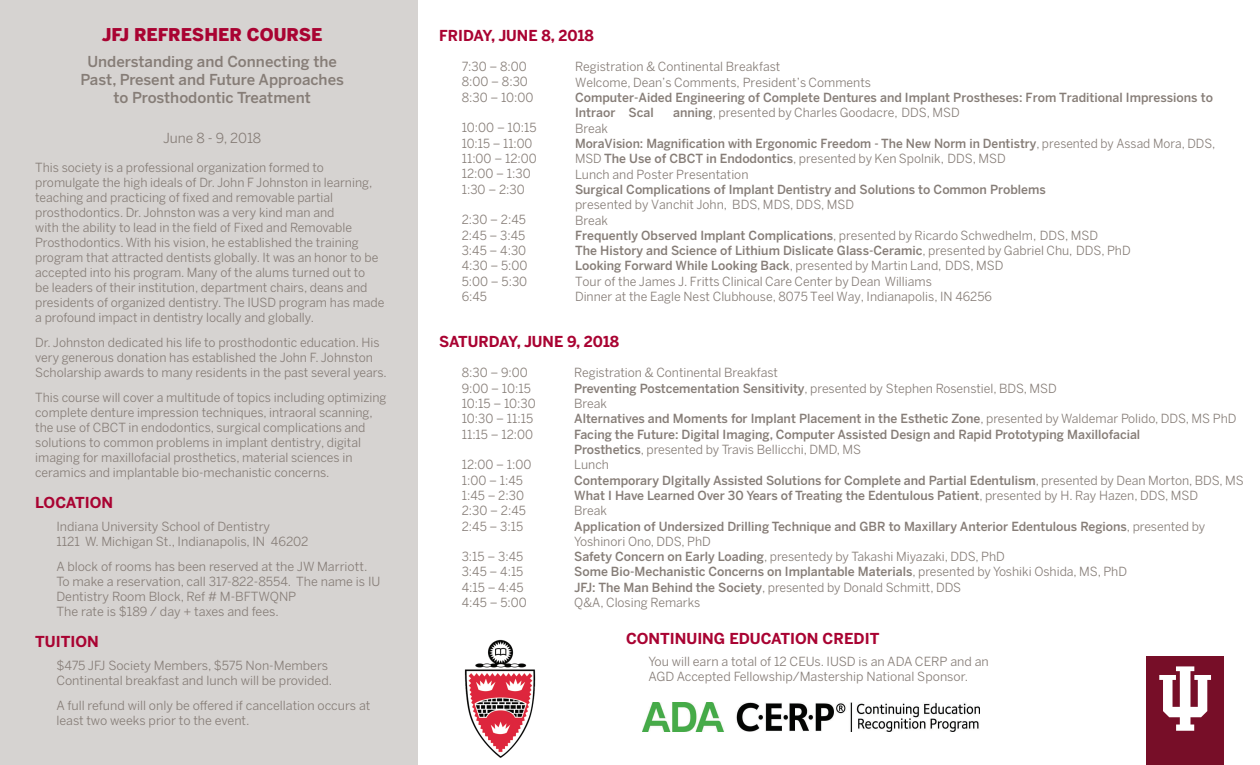
<style>
.page{position:relative;width:1260px;height:765px;background:#fff}
.page>*{position:absolute;margin:0;border:0;box-sizing:border-box;transform-origin:0 0}
.t1{font:900 17.5px "Benton Sans";color:#a90332}
.t2{font:500 15px "Benton Sans";color:#867d77}
.t3{font:700 15px "Benton Sans";color:#a90332}
.t4{font:13.75px "Benton Sans";color:#867d77}
.t5{font:12.5px/15px "Benton Sans";color:#867d77}
.t6{font:500 12.5px/15.2px "Benton Sans";color:#867d77}
.t7{font:12.5px "Benton Sans";color:#867d77;scale:.96 1}
.s1{font-weight:400}
.s2{font-weight:500}
</style>
<div class="page">
<div style="left:0;top:0;width:418px;height:765px;background:#d6d3d1"></div>
<img style="left:643px;top:703px;width:337px;height:28px">
<img style="left:464px;top:639px;width:71px;height:119px">
<div style="left:1146px;top:657px;width:78px;height:108px;background:#770e28"></div>
<svg style="left:1159px;top:666px;width:52px;height:65px"></svg>
<p class="t1" style="left:102px;top:24px;width:222px">JFJ REFRESHER COURSE</p>
<p class="t2" style="left:87px;top:52px;width:251px">Understanding and Connecting the</p>
<p class="t2" style="left:80px;top:70px;width:265px">Past, Present and Future Approaches</p>
<p class="t2" style="left:114px;top:88px;width:199px">to Prosthodontic Treatment</p>
<p class="t4" style="left:163px;top:130px;width:100px">June 8 - 9, 2018</p>
<p class="t5" style="left:35px;top:160px;width:351px">This society is a professional organization formed to promulgate the high ideals of Dr. John F Johnston in learning, teaching and practicing of fixed and removable partial prosthodontics. Dr. Johnston was a very kind man and<br>with the ability to lead in the field of Fixed and Removable Prosthodontics. With his vision, he established the training program that attracted dentists globally. It was an honor to be accepted into his program. Many of the alums turned out to<br>be leaders of their institution, department chairs, deans and presidents of organized dentistry. The IUSD program has made a profound impact in dentistry locally and globally.</p>
<p class="t5" style="left:35px;top:335px;width:353px">Dr. Johnston dedicated his life to prosthodontic education. His very generous donation has established the John F. Johnston<br>Scholarship awards to many residents in the past several years.</p>
<p class="t5" style="left:35px;top:390px;width:353px">This course will cover a multitude of topics including optimizing complete denture impression techniques, intraoral scanning, the use of CBCT in endodontics, surgical complications and solutions to common problems in implant dentistry, digital imaging for maxillofacial prosthetics, material sciences in ceramics and implantable bio-mechanistic concerns.</p>
<p class="t3" style="left:35px;top:493px;width:79px">LOCATION</p>
<p class="t5" style="left:56px;top:519px;width:215px">Indiana University School of Dentistry</p>
<p class="t5" style="left:56px;top:534px;width:254px">1121 W. Michigan St., Indianapolis, IN 46202</p>
<p class="t5" style="left:56px;top:559px;width:326px">A block of rooms has been reserved at the JW Marriott.<br>To make a reservation, call 317-822-8554. The name is IU<br>Dentistry Room Block, Ref # M-BFTWQNP</p>
<p class="t5" style="left:56px;top:604px;width:224px">The rate is $189 / day + taxes and fees.</p>
<p class="t3" style="left:35px;top:632px;width:65px">TUITION</p>
<p class="t5" style="left:56px;top:658px;width:273px">$475 JFJ Society Members, $575 Non-Members</p>
<p class="t5" style="left:56px;top:673px;width:277px">Continental breakfast and lunch will be provided.</p>
<p class="t5" style="left:56px;top:698px;width:316px">A full refund will only be offered if cancellation occurs at least two weeks prior to the event.</p>
<p class="t3" style="left:439px;top:26px;width:156px">FRIDAY, JUNE 8, 2018</p>
<p class="t5" style="left:462px;top:59px;width:67px">7:30 – 8:00</p>
<p class="t5" style="left:462px;top:74px;width:68px">8:00 – 8:30</p>
<p class="t5" style="left:462px;top:90px;width:73px">8:30 – 10:00</p>
<p class="t5" style="left:462px;top:120px;width:76px">10:00 – 10:15</p>
<p class="t7" style="left:462px;top:136px;width:75px">10:15 – 11:00</p>
<p class="t5" style="left:462px;top:151px;width:77px">11:00 – 12:00</p>
<p class="t5" style="left:462px;top:166px;width:71px">12:00 – 1:30</p>
<p class="t5" style="left:462px;top:182px;width:65px">1:30 – 2:30</p>
<p class="t5" style="left:462px;top:212px;width:66px">2:30 – 2:45</p>
<p class="t5" style="left:462px;top:228px;width:65px">2:45 – 3:45</p>
<p class="t5" style="left:462px;top:243px;width:66px">3:45 – 4:30</p>
<p class="t5" style="left:462px;top:258px;width:67px">4:30 – 5:00</p>
<p class="t5" style="left:462px;top:274px;width:67px">5:00 – 5:30</p>
<p class="t5" style="left:462px;top:289px;width:27px">6:45</p>
<p class="t6" style="left:575px;top:59px;width:640px"><span class="s1">Registration &amp; Continental Breakfast<br>Welcome, Dean’s Comments, President’s Comments<br></span>Computer-Aided Engineering of Complete Dentures and Implant Prostheses: From Traditional Impressions to Intraor Scal</p>
<p class="t5" style="left:673px;top:105px;width:288px"><span class="s2">anning</span>, presented by Charles Goodacre, DDS, MSD</p>
<p class="t5" style="left:575px;top:121px;width:642px">Break<br><span class="s2">MoraVision: Magnification with Ergonomic Freedom - The New Norm in Dentistry</span>, presented by Assad Mora, DDS, MSD <span class="s2">The Use of CBCT in Endodontics</span>, presented by Ken Spolnik, DDS, MSD<br>Lunch and Poster Presentation<br><span class="s2">Surgical Complications of Implant Dentistry and Solutions to Common Problems<br></span>presented by Vanchit John, BDS, MDS, DDS, MSD<br>Break<br><span class="s2">Frequently Observed Implant Complications</span>, presented by Ricardo Schwedhelm, DDS, MSD<br><span class="s2">The History and Science of Lithium Dislicate Glass-Ceramic</span>, presented by Gabriel Chu, DDS, PhD<br><span class="s2">Looking Forward While Looking Back</span>, presented by Martin Land, DDS, MSD<br>Tour of the James J. Fritts Clinical Care Center by Dean Williams<br>Dinner at the Eagle Nest Clubhouse, 8075 Teel Way, Indianapolis, IN 46256</p>
<p class="t3" style="left:439px;top:332px;width:181px">SATURDAY, JUNE 9, 2018</p>
<p class="t5" style="left:462px;top:365px;width:68px">8:30 – 9:00</p>
<p class="t5" style="left:574px;top:365px;width:205px">Registration &amp; Continental Breakfast</p>
<p class="t5" style="left:462px;top:381px;width:71px">9:00 – 10:15</p>
<p class="t5" style="left:574px;top:381px;width:484px"><span class="s2">Preventing Postcementation Sensitivity</span>, presented by Stephen Rosenstiel, BDS, MSD</p>
<p class="t5" style="left:462px;top:396px;width:76px">10:15 – 10:30</p>
<p class="t5" style="left:574px;top:396px;width:34px">Break</p>
<p class="t5" style="left:462px;top:411px;width:73px">10:30 – 11:15</p>
<p class="t6" style="left:574px;top:411px;width:664px">Alternatives and Moments for Implant Placement in the Esthetic Zone<span class="s1">, presented by Waldemar Polido, DDS, MS PhD</span></p>
<p class="t5" style="left:462px;top:427px;width:73px">11:15 – 12:00</p>
<p class="t6" style="left:574px;top:427px;width:568px">Facing the Future: Digital Imaging, Computer Assisted Design and Rapid Prototyping Maxillofacial</p>
<p class="t5" style="left:574px;top:442px;width:288px"><span class="s2">Prosthetics</span>, presented by Travis Bellicchi, DMD, MS</p>
<p class="t5" style="left:462px;top:457px;width:71px">12:00 – 1:00</p>
<p class="t5" style="left:574px;top:457px;width:36px">Lunch</p>
<p class="t5" style="left:462px;top:473px;width:63px">1:00 – 1:45</p>
<p class="t6" style="left:574px;top:473px;width:671px">Contemporary DIgitally Assisted Solutions for Complete and Partial Edentulism<span class="s1">, presented by Dean Morton, BDS, MS</span></p>
<p class="t5" style="left:462px;top:488px;width:64px">1:45 – 2:30</p>
<p class="t6" style="left:574px;top:488px;width:625px">What I Have Learned Over 30 Years of Treating the Edentulous Patient<span class="s1">, presented by H. Ray Hazen, DDS, MSD</span></p>
<p class="t5" style="left:462px;top:503px;width:66px">2:30 – 2:45</p>
<p class="t5" style="left:574px;top:503px;width:34px">Break</p>
<p class="t5" style="left:462px;top:519px;width:63px">2:45 – 3:15</p>
<p class="t6" style="left:574px;top:519px;width:633px">Application of Undersized Drilling Technique and GBR to Maxillary Anterior Edentulous Regions<span class="s1">, presented by</span></p>
<p class="t5" style="left:574px;top:534px;width:138px">Yoshinori Ono, DDS, PhD</p>
<p class="t5" style="left:462px;top:549px;width:63px">3:15 – 3:45</p>
<p class="t5" style="left:574px;top:549px;width:432px"><span class="s2">Safety Concern on Early Loading</span>, presentedy by Takashi Miyazaki, DDS, PhD</p>
<p class="t5" style="left:462px;top:564px;width:63px">3:45 – 4:15</p>
<p class="t6" style="left:574px;top:564px;width:554px">Some Bio-Mechanistic Concerns on Implantable Materials<span class="s1">, presented by Yoshiki Oshida, MS, PhD</span></p>
<p class="t5" style="left:462px;top:580px;width:63px">4:15 – 4:45</p>
<p class="t5" style="left:574px;top:580px;width:388px"><span class="s2">JFJ: The Man Behind the Society</span>, presented by Donald Schmitt, DDS</p>
<p class="t5" style="left:462px;top:595px;width:67px">4:45 – 5:00</p>
<p class="t5" style="left:574px;top:595px;width:128px">Q&amp;A, Closing Remarks</p>
<p class="t3" style="left:626px;top:629px;width:255px">CONTINUING EDUCATION CREDIT</p>
<p class="t5" style="left:648px;top:654px;width:342px">You will earn a total of 12 CEUs. IUSD is an ADA CERP and an</p>
<p class="t5" style="left:648px;top:669px;width:321px">AGD Accepted Fellowship/Mastership National Sponsor.</p>
</div>
